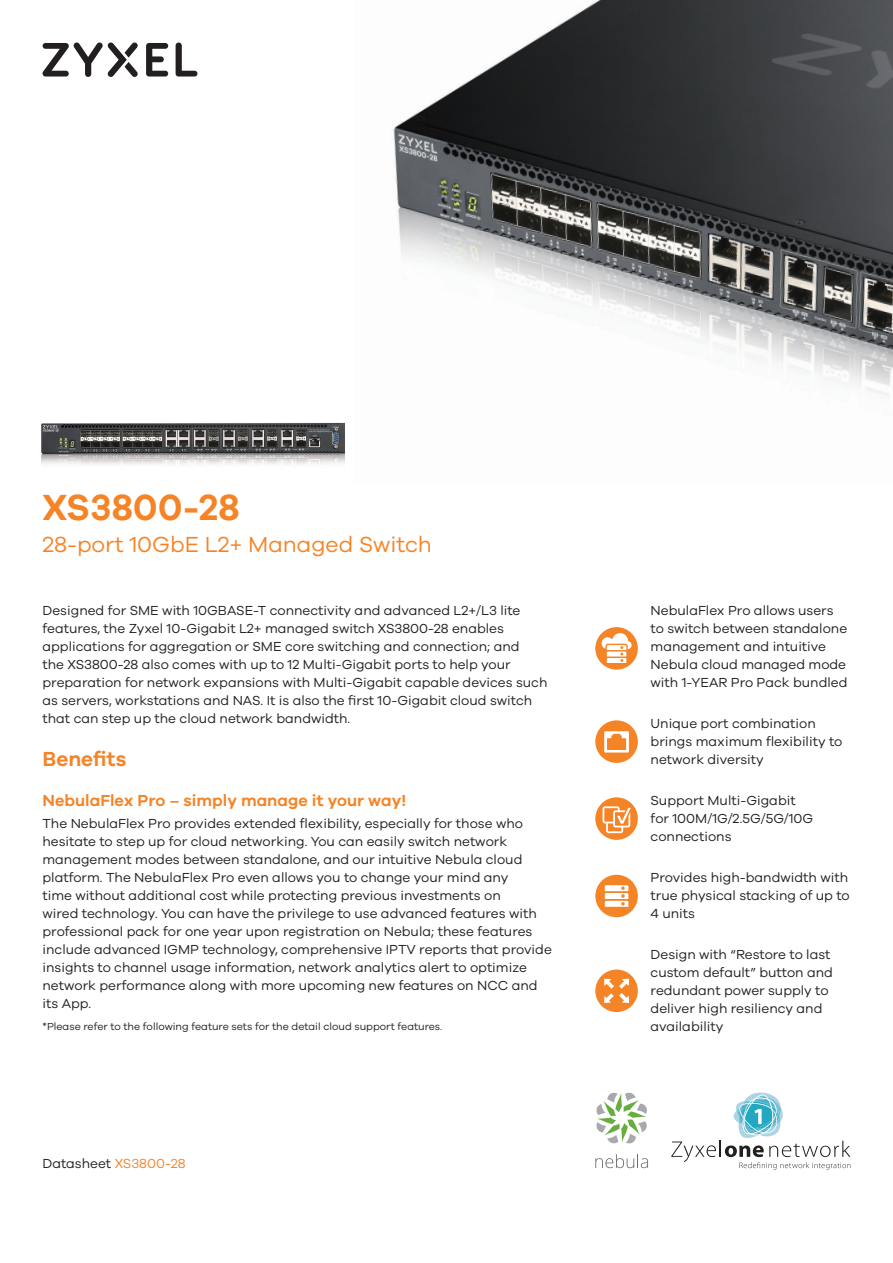
<style>
.page{position:relative;width:893px;height:1263px;background:#fff}
.page>*{position:absolute;margin:0;border:0;box-sizing:border-box;transform-origin:0 0}
.t1{font:600 37.5px "Galano Grotesque";color:#f58427}
.t2{font:22.5px "Galano Grotesque";color:#f58427}
.t3{font:600 21px "Galano Grotesque";color:#f58427}
.t4{font:600 16.5px "Galano Grotesque";color:#f58427}
.t5{font:13.5px/18px "Galano Grotesque";color:#231f20}
.t6{font:10.5px "Galano Grotesque";color:#231f20}
.s1{color:#f58427}
</style>
<div class="page">
<svg style="left:176px;top:43px;width:21px;height:34px"></svg>
<svg style="left:146px;top:43px;width:22px;height:34px"></svg>
<svg style="left:42px;top:42px;width:96px;height:35px"></svg>
<div style="left:595px;top:797px;width:43px;height:43px;background:#f58427;border-radius:50%"></div>
<svg style="left:602px;top:806px;width:29px;height:27px"></svg>
<div style="left:595px;top:720px;width:43px;height:43px;background:#f58427;border-radius:50%"></div>
<svg style="left:604px;top:731px;width:25px;height:21px"></svg>
<div style="left:595px;top:875px;width:43px;height:42px;background:#f58427;border-radius:50%"></div>
<svg style="left:605px;top:885px;width:23px;height:22px"></svg>
<div style="left:595px;top:627px;width:43px;height:43px;background:#f58427;border-radius:50%"></div>
<svg style="left:602px;top:633px;width:30px;height:30px"></svg>
<div style="left:595px;top:969px;width:43px;height:43px;background:#f58427;border-radius:50%"></div>
<svg style="left:604px;top:979px;width:25px;height:24px"></svg>
<svg style="left:671px;top:1092px;width:179px;height:78px"></svg>
<svg style="left:595px;top:1154px;width:53px;height:14px"></svg>
<svg style="left:596px;top:1092px;width:51px;height:52px"></svg>
<img style="left:41px;top:422px;width:303px;height:43px">
<img style="left:393px;top:0;width:500px;height:396px">
<h1 class="t1" style="left:43px;top:485px;width:199px">XS3800-28</h1>
<h2 class="t2" style="left:43px;top:531px;width:391px">28-port 10GbE L2+ Managed Switch</h2>
<p class="t5" style="left:43px;top:601px;width:506px">Designed for SME with 10GBASE-T connectivity and advanced L2+/L3 lite features, the Zyxel 10-Gigabit L2+ managed switch XS3800-28 enables applications for aggregation or SME core switching and connection; and<br>the XS3800-28 also comes with up to 12 Multi-Gigabit ports to help your preparation for network expansions with Multi-Gigabit capable devices such as servers, workstations and NAS. It is also the first 10-Gigabit cloud switch that can step up the cloud network bandwidth.</p>
<h3 class="t3" style="left:43px;top:746px;width:85px">Benefits</h3>
<p class="t4" style="left:43px;top:790px;width:365px">NebulaFlex Pro – simply manage it your way!</p>
<p class="t5" style="left:43px;top:814px;width:511px">The NebulaFlex Pro provides extended flexibility, especially for those who hesitate to step up for cloud networking. You can easily switch network management modes between standalone, and our intuitive Nebula cloud platform. The NebulaFlex Pro even allows you to change your mind any<br>time without additional cost while protecting previous investments on<br>wired technology. You can have the privilege to use advanced features with professional pack for one year upon registration on Nebula; these features include advanced IGMP technology, comprehensive IPTV reports that provide insights to channel usage information, network analytics alert to optimize network performance along with more upcoming new features on NCC and its App.</p>
<p class="t6" style="left:43px;top:1021px;width:401px">*Please refer to the following feature sets for the detail cloud support features.</p>
<p class="t5" style="left:43px;top:1154px;width:144px">Datasheet <span class="s1">XS3800-28</span></p>
<p class="t5" style="left:651px;top:601px;width:198px">NebulaFlex Pro allows users to switch between standalone management and intuitive<br>Nebula cloud managed mode with 1-YEAR Pro Pack bundled</p>
<p class="t5" style="left:651px;top:714px;width:193px">Unique port combination brings maximum flexibility to network diversity</p>
<p class="t5" style="left:651px;top:791px;width:164px">Support Multi-Gigabit for 100M/1G/2.5G/5G/10G connections</p>
<p class="t5" style="left:651px;top:868px;width:201px">Provides high-bandwidth with true physical stacking of up to<br>4 units</p>
<p class="t5" style="left:651px;top:945px;width:184px">Design with “Restore to last custom default” button and redundant power supply to deliver high resiliency and availability</p>
</div>
